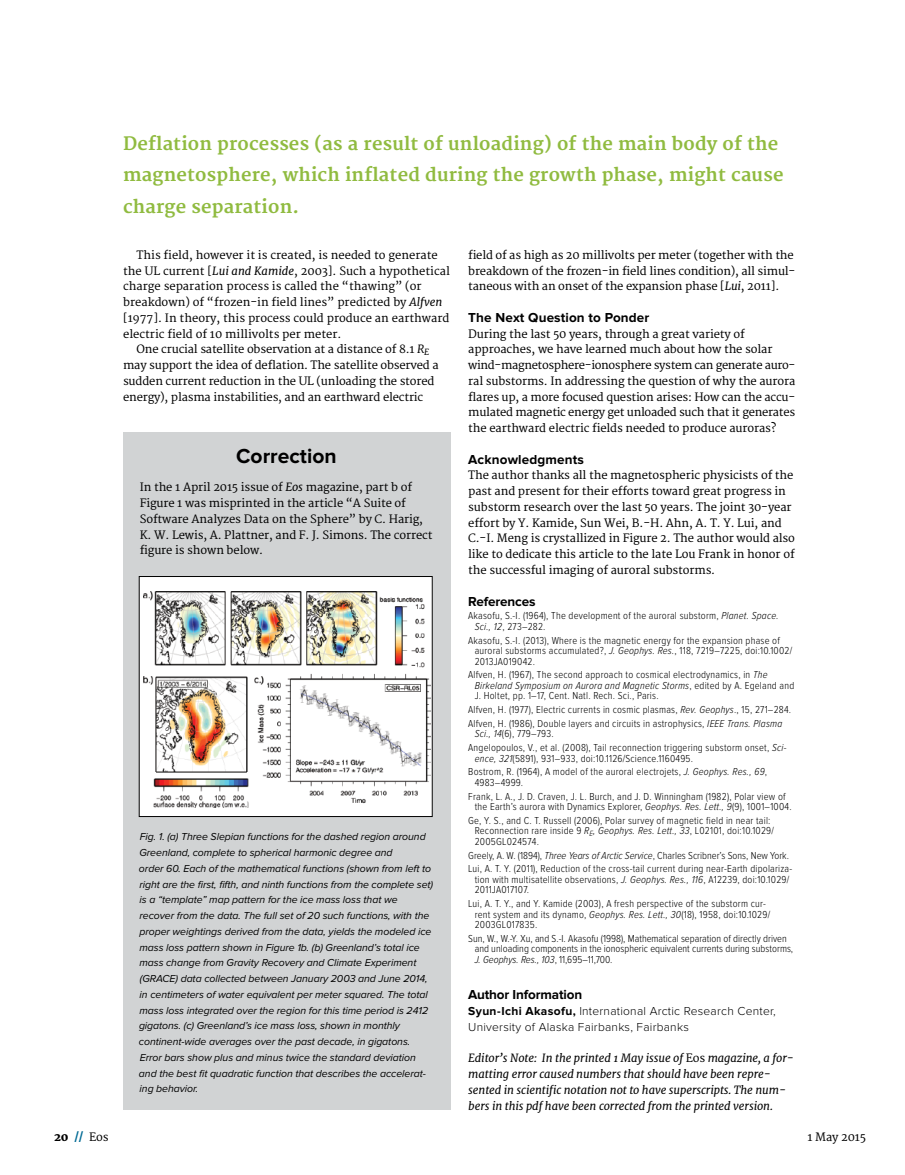
<style>
.page{position:relative;width:905px;height:1175px;background:#fff}
.page>*{position:absolute;margin:0;border:0;box-sizing:border-box;transform-origin:0 0}
.t1{font:700 21px "Proxima Nova A";color:#000}
.t2{font:700 18px/31.5px "Merriweather";letter-spacing:.01em;color:#90bb40}
.t3{font:700 13.5px "Proxima Nova";letter-spacing:.01em;color:#000}
.t4{font:700 13.5px "Proxima Nova";letter-spacing:-.01em;color:#000}
.t5{font:300 12px/15.8px "Proxima Nova";letter-spacing:.02em;color:#000}
.t6{font:11.25px/15.8px "Merriweather";letter-spacing:-.01em;color:#000}
.t7{font:italic 11.25px/15.8px "Merriweather";letter-spacing:-.01em;color:#000}
.t8{font:300 10.5px/10.5px "Proxima Nova Cond";letter-spacing:.02em;color:#000}
.t9{font:italic 10.5px/15.8px "Proxima Nova";letter-spacing:-.005em;color:#000}
.t10{font:300 10.5px/10.5px "Proxima Nova Cond";color:#000}
.s1{font-style:italic}
.s2{font-weight:700}
.s3{font-style:normal}
.s4{font-weight:800}
.s5{font-weight:800;color:#006a94}
</style>
<div class="page">
<div style="left:123px;top:432px;width:327px;height:677px;background:#d1d3d4"></div>
<div style="left:139px;top:576px;width:293px;height:240px;background:#fff"></div>
<img style="left:143px;top:591px;width:287px;height:217px">
<div style="left:139px;top:576px;width:293px;height:241px;border:1px solid #000"></div>
<h2 class="t2" style="left:123px;top:128px;width:662px">Deflation processes (as a result of unloading) of the main body of the magnetosphere, which inflated during the growth phase, might cause charge separation.</h2>
<p class="t6" style="left:137px;top:247px;width:303px">This field, however it is created, is needed to generate</p>
<p class="t6" style="left:123px;top:263px;width:328px">the UL current [<span class="s1">Lui and Kamide</span>, 2003]. Such a hypothetical</p>
<p class="t6" style="left:123px;top:279px;width:300px">charge separation process is called the “thawing” (or</p>
<p class="t6" style="left:123px;top:295px;width:321px">breakdown) of “frozen-in field lines” predicted by <span class="s1">Alfven</span></p>
<p class="t6" style="left:123px;top:310px;width:328px">[1977]. In theory, this process could produce an earthward</p>
<p class="t6" style="left:123px;top:326px;width:220px">electric field of 10 millivolts per meter.</p>
<p class="t6" style="left:137px;top:342px;width:294px">One crucial satellite observation at a distance of 8.1 <span class="s1">R</span><sub>E</sub></p>
<p class="t6" style="left:123px;top:358px;width:317px">may support the idea of deflation. The satellite observed a</p>
<p class="t6" style="left:123px;top:373px;width:313px">sudden current reduction in the UL (unloading the stored</p>
<p class="t6" style="left:123px;top:389px;width:302px">energy), plasma instabilities, and an earthward electric</p>
<p class="t6" style="left:468px;top:247px;width:328px">field of as high as 20 millivolts per meter (together with the breakdown of the frozen-in field lines condition), all simul&shy;taneous with an onset of the expansion phase [<span class="s1">Lui</span>, 2011].</p>
<p class="t3" style="left:468px;top:309px;width:183px">The Next Question to Ponder</p>
<p class="t6" style="left:468px;top:326px;width:329px">During the last 50 years, through a great variety of approaches, we have learned much about how the solar wind-magnetosphere-ionosphere system can generate auro&shy;ral substorms. In addressing the question of why the aurora flares up, a more focused question arises: How can the accu&shy;mulated magnetic energy get unloaded such that it generates the earthward electric fields needed to produce auroras?</p>
<p class="t3" style="left:468px;top:451px;width:117px">Acknowledgments</p>
<p class="t6" style="left:468px;top:468px;width:328px">The author thanks all the magnetospheric physicists of the past and present for their efforts toward great progress in substorm research over the last 50 years. The joint 30-year effort by Y. Kamide, Sun Wei, B.-H. Ahn, A. T. Y. Lui, and C.-I. Meng is crystallized in Figure 2. The author would also like to dedicate this article to the late Lou Frank in honor of the successful imaging of auroral substorms.</p>
<p class="t4" style="left:468px;top:593px;width:69px">References</p>
<p class="t8" style="left:474px;top:610px;width:305px;text-indent:-6px">Akasofu, S.-I. (1964), The development of the auroral substorm, <span class="s1">Planet. Space.<br>Sci., 12</span>, 273–282.</p>
<p class="t8" style="left:474px;top:635px;width:319px;text-indent:-6px">Akasofu, S.-I. (2013), Where is the magnetic energy for the expansion phase of auroral substorms accumulated?, <span class="s1">J. Geophys. Res.</span>, 118, 7219–7225, doi:10.1002/<br>2013JA019042.</p>
<p class="t8" style="left:474px;top:669px;width:321px;text-indent:-6px">Alfven, H. (1967), The second approach to cosmical electrodynamics, in <span class="s1">The<br>Birkeland Symposium on Aurora and Magnetic Storms</span>, edited by A. Egeland and<br>J. Holtet, pp. 1–17, Cent. Natl. Rech. Sci., Paris.</p>
<p class="t8" style="left:468px;top:703px;width:324px;line-height:13.8px">Alfven, H. (1977), Electric currents in cosmic plasmas, <span class="s1">Rev. Geophys</span>., 15, 271–284.<br>Alfven, H. (1986), Double layers and circuits in astrophysics, <span class="s1">IEEE Trans. Plasma</span></p>
<p class="t8" style="left:468px;top:727px;width:320px;line-height:13.8px;text-indent:6px"><span class="s1">Sci., 14</span>(6), 779–793.<br>Angelopoulos, V., et al. (2008), Tail reconnection triggering substorm onset, <span class="s1">Sci-</span></p>
<p class="t8" style="left:468px;top:751px;width:300px;line-height:13.8px;text-indent:6px"><span class="s1">ence, 321</span>(5891), 931–933, doi:10.1126/Science.1160495.<br>Bostrom, R. (1964), A model of the auroral electrojets, <span class="s1">J. Geophys. Res., 69</span>,</p>
<p class="t8" style="left:468px;top:775px;width:319px;line-height:13.8px;text-indent:6px">4983–4999.<br>Frank, L. A., J. D. Craven, J. L. Burch, and J. D. Winningham (1982), Polar view of</p>
<p class="t8" style="left:468px;top:800px;width:325px;line-height:13.8px;text-indent:6px">the Earth’s aurora with Dynamics Explorer, <span class="s1">Geophys. Res. Lett., 9</span>(9), 1001–1004.<br>Ge, Y. S., and C. T. Russell (2006), Polar survey of magnetic field in near tail:</p>
<p class="t8" style="left:474px;top:825px;width:301px">Reconnection rare inside 9 <span class="s1">R</span><sub>E</sub><span class="s1">, Geophys. Res. Lett., 33</span>, L02101, doi:10.1029/<br>2005GL024574.</p>
<p class="t8" style="left:468px;top:848px;width:325px;line-height:13.8px">Greely, A. W. (1894), <span class="s1">Three Years of Arctic Service</span>, Charles Scribner’s Sons, New York.<br>Lui, A. T. Y. (2011), Reduction of the cross-tail current during near-Earth dipolariza-</p>
<p class="t8" style="left:474px;top:874px;width:316px">tion with multisatellite observations, <span class="s1">J. Geophys. Res., 116</span>, A12239, doi:10.1029/<br>2011JA017107.</p>
<p class="t8" style="left:474px;top:898px;width:297px;text-indent:-6px">Lui, A. T. Y., and Y. Kamide (2003), A fresh perspective of the substorm cur&shy;rent system and its dynamo, <span class="s1">Geophys. Res. Lett., 30</span>(18), 1958, doi:10.1029/<br>2003GL017835.</p>
<p class="t10" style="left:474px;top:933px;width:320px;text-indent:-6px">Sun, W., W.-Y. Xu, and S.-I. Akasofu (1998), Mathematical separation of directly driven and unloading components in the ionospheric equivalent currents during substorms,<br><span class="s1">J. Geophys. Res., 103</span>, 11,695–11,700.</p>
<p class="t4" style="left:468px;top:987px;width:115px">Author Information</p>
<p class="t5" style="left:468px;top:1003px;width:309px"><span class="s2">Syun-Ichi Akasofu,</span> International Arctic Research Center,<br>University of Alaska Fairbanks, Fairbanks</p>
<p class="t7" style="left:468px;top:1050px;width:327px">Editor’s Note: In the printed 1 May issue of <span class="s3">Eos</span> magazine, a for&shy;matting error caused numbers that should have been repre&shy;sented in scientific notation not to have superscripts. The num&shy;bers in this pdf have been corrected from the printed version.</p>
<h1 class="t1" style="left:236px;top:444px;width:102px">Correction</h1>
<p class="t6" style="left:140px;top:480px;width:294px">In the 1 April 2015 issue of <span class="s1">Eos</span> magazine, part b of Figure 1 was misprinted in the article “A Suite of Software Analyzes Data on the Sphere” by C. Harig, K. W. Lewis, A. Plattner, and F. J. Simons. The correct figure is shown below.</p>
<p class="t9" style="left:139px;top:829px;width:296px">Fig. 1. (a) Three Slepian functions for the dashed region around Greenland, complete to spherical harmonic degree and<br>order 60. Each of the mathematical functions (shown from left to right are the first, fifth, and ninth functions from the complete set) is a “template” map pattern for the ice mass loss that we recover from the data. The full set of 20 such functions, with the proper weightings derived from the data, yields the modeled ice mass loss pattern shown in Figure 1b. (b) Greenland’s total ice mass change from Gravity Recovery and Climate Experiment (GRACE) data collected between January 2003 and June 2014, in centimeters of water equivalent per meter squared. The total mass loss integrated over the region for this time period is 2412 gigatons. (c) Greenland’s ice mass loss, shown in monthly continent-wide averages over the past decade, in gigatons.<br>Error bars show plus and minus twice the standard deviation and the best fit quadratic function that describes the accelerat&shy;ing behavior.</p>
<p class="t6" style="left:54px;top:1129px;width:56px"><span class="s4">20</span> <span class="s5">//</span> Eos</p>
<p class="t6" style="left:807px;top:1129px;width:60px">1 May 2015</p>
</div>
